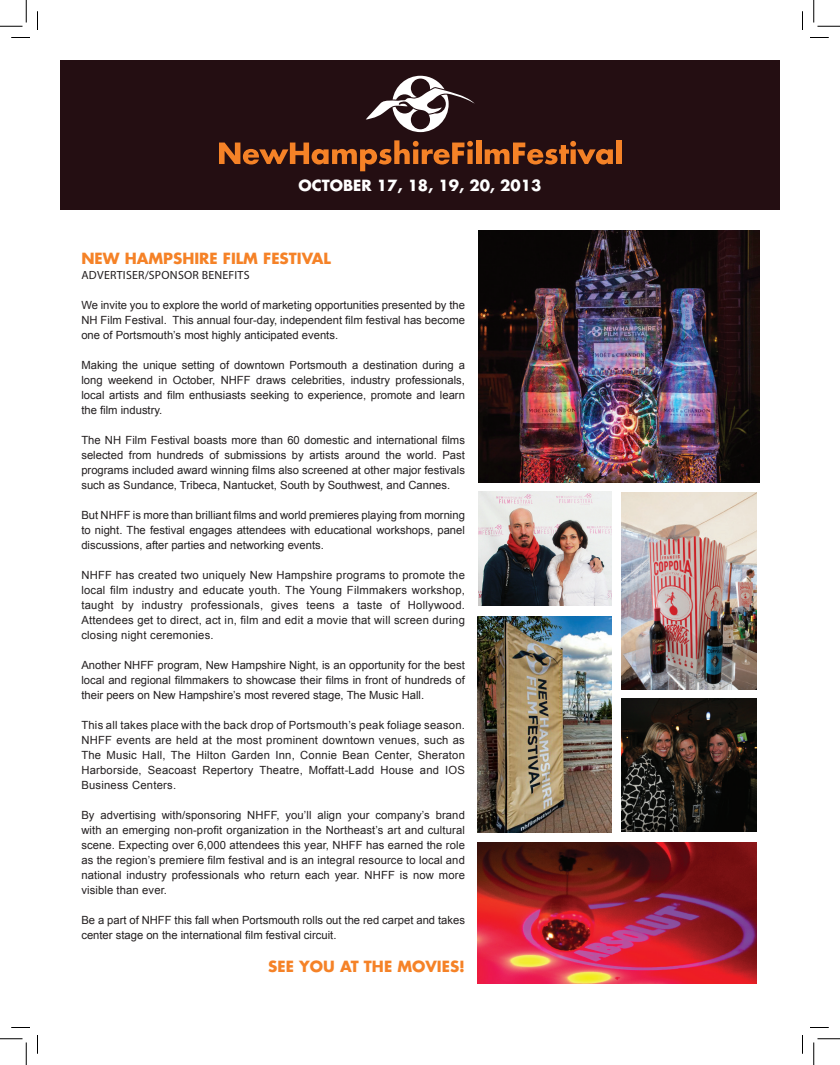
<style>
.page{position:relative;width:840px;height:1065px;background:#fff}
.page>*{position:absolute;margin:0;border:0;box-sizing:border-box;transform-origin:0 0}
.t1{font:700 15px "Futura";color:#f58227}
.t2{font:700 15px "Futura";color:#fff}
.t3{font:11.88px "Myriad Pro";letter-spacing:.02em;color:#231f20}
.t4{font:11.25px/15px "Arial";color:#231f20;text-align:justify}
</style>
<div class="page">
<div style="left:60px;top:60px;width:720px;height:150px;background:#240e12"></div>
<svg style="left:219px;top:140px;width:254px;height:31px"></svg>
<div style="left:476px;top:140px;width:5px;height:24px;background:#f58227"></div>
<svg style="left:485px;top:141px;width:128px;height:24px"></svg>
<div style="left:616px;top:140px;width:6px;height:24px;background:#f58227"></div>
<svg style="left:366px;top:76px;width:109px;height:56px"></svg>
<img style="left:622px;top:493px;width:134px;height:196px">
<img style="left:479px;top:231px;width:280px;height:251px">
<img style="left:478px;top:616px;width:133px;height:216px">
<img style="left:622px;top:699px;width:134px;height:133px">
<img style="left:479px;top:492px;width:132px;height:114px">
<img style="left:477px;top:843px;width:279px;height:140px">
<svg style="left:11px;top:37px;width:19px;height:1px"></svg>
<svg style="left:810px;top:37px;width:19px;height:1px"></svg>
<svg style="left:11px;top:1027px;width:19px;height:1px"></svg>
<svg style="left:810px;top:1027px;width:19px;height:1px"></svg>
<svg style="left:37px;top:11px;width:1px;height:19px"></svg>
<svg style="left:37px;top:1035px;width:1px;height:19px"></svg>
<svg style="left:802px;top:11px;width:1px;height:19px"></svg>
<svg style="left:802px;top:1035px;width:1px;height:19px"></svg>
<svg style="left:0;top:0;width:27px;height:27px"></svg>
<svg style="left:0;top:1039px;width:27px;height:26px"></svg>
<svg style="left:814px;top:0;width:26px;height:27px"></svg>
<svg style="left:814px;top:1039px;width:26px;height:26px"></svg>
<h1 class="t2" style="left:299px;top:175px;width:244px">OCTOBER 17, 18, 19, 20, 2013</h1>
<h1 class="t1" style="left:81px;top:248px;width:251px">NEW HAMPSHIRE FILM FESTIVAL</h1>
<p class="t3" style="left:81px;top:267px;width:170px">ADVERTISER/SPONSOR BENEFITS</p>
<p class="t4" style="left:81px;top:297px;width:385px">We invite you to explore the world of marketing opportunities presented by the NH Film Festival. This annual four-day, independent film festival has become one of Portsmouth’s most highly anticipated events.</p>
<p class="t4" style="left:81px;top:357px;width:385px">Making the unique setting of downtown Portsmouth a destination during a long weekend in October, NHFF draws celebrities, industry professionals, local artists and film enthusiasts seeking to experience, promote and learn the film industry.</p>
<p class="t4" style="left:81px;top:432px;width:385px">The NH Film Festival boasts more than 60 domestic and international films selected from hundreds of submissions by artists around the world. Past programs included award winning films also screened at other major festivals such as Sundance, Tribeca, Nantucket, South by Southwest, and Cannes.</p>
<p class="t4" style="left:81px;top:507px;width:385px">But NHFF is more than brilliant films and world premieres playing from morning to night. The festival engages attendees with educational workshops, panel discussions, after parties and networking events.</p>
<p class="t4" style="left:81px;top:567px;width:385px">NHFF has created two uniquely New Hampshire programs to promote the local film industry and educate youth. The Young Filmmakers workshop, taught by industry professionals, gives teens a taste of Hollywood.<br>Attendees get to direct, act in, film and edit a movie that will screen during closing night ceremonies.</p>
<p class="t4" style="left:81px;top:657px;width:385px">Another NHFF program, New Hampshire Night, is an opportunity for the best local and regional filmmakers to showcase their films in front of hundreds of their peers on New Hampshire’s most revered stage, The Music Hall.</p>
<p class="t4" style="left:81px;top:717px;width:385px">This all takes place with the back drop of Portsmouth’s peak foliage season.<br>NHFF events are held at the most prominent downtown venues, such as The Music Hall, The Hilton Garden Inn, Connie Bean Center, Sheraton Harborside, Seacoast Repertory Theatre, Moffatt-Ladd House and IOS Business Centers.</p>
<p class="t4" style="left:81px;top:807px;width:385px">By advertising with/sponsoring NHFF, you’ll align your company’s brand with an emerging non-profit organization in the Northeast’s art and cultural scene. Expecting over 6,000 attendees this year, NHFF has earned the role as the region’s premiere film festival and is an integral resource to local and national industry professionals who return each year. NHFF is now more visible than ever.</p>
<p class="t4" style="left:81px;top:912px;width:385px">Be a part of NHFF this fall when Portsmouth rolls out the red carpet and takes center stage on the international film festival circuit.</p>
<h1 class="t1" style="left:268px;top:956px;width:198px">SEE YOU AT THE MOVIES!</h1>
</div>
